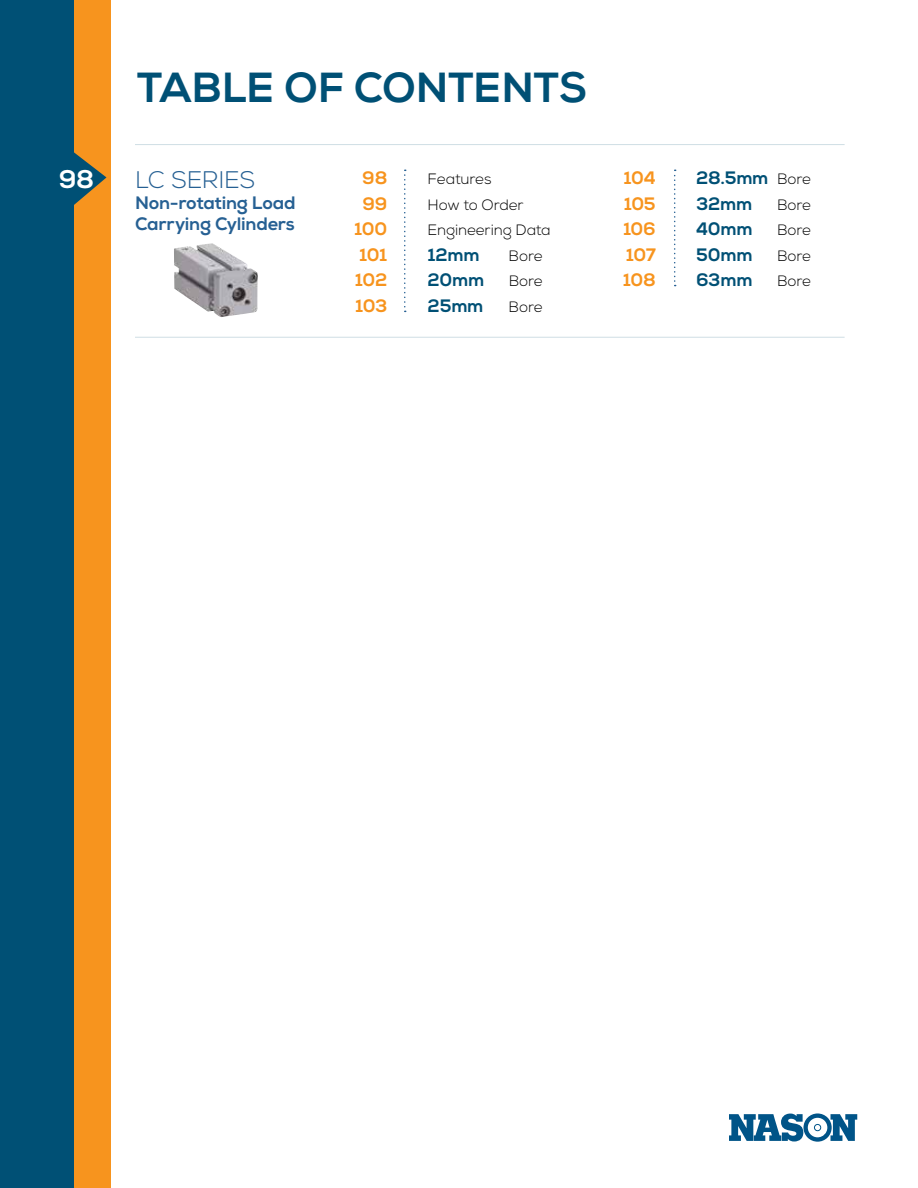
<style>
.page{position:relative;width:918px;height:1188px;background:#fff}
.page>*{position:absolute;margin:0;border:0;box-sizing:border-box;transform-origin:0 0}
.t1{font:800 42px "Nexa";letter-spacing:-.005em;color:#005075}
.t2{font:800 25.5px "Nexa";color:#fff}
.t3{font:300 24px "Nexa";letter-spacing:-.015em;color:#266093}
.t4{font:800 18px "Nexa";letter-spacing:-.01em;color:#005075}
.t5{font:800 18px/21px "Nexa";letter-spacing:-.015em;color:#266093}
.t6{font:800 18px "Nexa";letter-spacing:-.025em;color:#f7941e}
.t7{font:300 15px "Nexa";letter-spacing:-.005em;color:#000}
.s1{font-weight:300;font-size:15px;color:#000}
</style>
<div class="page">
<div style="left:74px;top:0;width:37px;height:1188px;background:#f7941e"></div>
<div style="left:0;top:0;width:74px;height:1188px;background:#005075"></div>
<svg style="left:729px;top:1113px;width:128px;height:29px"></svg>
<div style="left:814px;top:1124px;width:7px;height:7px;border:1px solid #005488;border-radius:50%"></div>
<svg style="left:404px;top:170px;width:2px;height:142px"></svg>
<svg style="left:74px;top:152px;width:33px;height:53px"></svg>
<svg style="left:674px;top:170px;width:2px;height:116px"></svg>
<hr style="left:135px;top:337px;width:710px;height:1px;background:#005075">
<hr style="left:135px;top:144px;width:710px;height:1px;background:#005075">
<img style="left:174px;top:243px;width:84px;height:74px">
<h1 class="t1" style="left:137px;top:61px;width:452px">TABLE OF CONTENTS</h1>
<h2 class="t2" style="left:59px;top:163px;width:37px">98</h2>
<p class="t6" style="left:624px;top:167px;width:34px">104</p>
<p class="t4" style="left:696px;top:167px;width:116px">28.5mm <span class="s1">Bore</span></p>
<p class="t6" style="left:624px;top:193px;width:34px">105</p>
<p class="t4" style="left:696px;top:193px;width:58px">32mm</p>
<p class="t7" style="left:777px;top:196px;width:35px">Bore</p>
<p class="t6" style="left:623px;top:218px;width:34px">106</p>
<p class="t4" style="left:696px;top:218px;width:58px">40mm</p>
<p class="t7" style="left:777px;top:221px;width:35px">Bore</p>
<p class="t6" style="left:626px;top:244px;width:31px">107</p>
<p class="t4" style="left:696px;top:244px;width:58px">50mm</p>
<p class="t7" style="left:777px;top:247px;width:35px">Bore</p>
<p class="t6" style="left:623px;top:269px;width:34px">108</p>
<p class="t4" style="left:696px;top:269px;width:58px">63mm</p>
<p class="t7" style="left:777px;top:272px;width:35px">Bore</p>
<h3 class="t3" style="left:135px;top:165px;width:122px">LC SERIES</h3>
<p class="t5" style="left:135px;top:192px;width:162px">Non-rotating Load<br>Carrying Cylinders</p>
<p class="t6" style="left:362px;top:167px;width:27px">98</p>
<p class="t7" style="left:428px;top:170px;width:65px">Features</p>
<p class="t6" style="left:362px;top:193px;width:26px">99</p>
<p class="t7" style="left:428px;top:196px;width:97px">How to Order</p>
<p class="t6" style="left:354px;top:218px;width:35px">100</p>
<p class="t7" style="left:428px;top:221px;width:125px">Engineering Data</p>
<p class="t6" style="left:359px;top:244px;width:30px">101</p>
<p class="t4" style="left:428px;top:244px;width:54px">12mm</p>
<p class="t7" style="left:509px;top:247px;width:35px">Bore</p>
<p class="t6" style="left:355px;top:269px;width:34px">102</p>
<p class="t4" style="left:428px;top:269px;width:58px">20mm</p>
<p class="t7" style="left:509px;top:272px;width:35px">Bore</p>
<p class="t6" style="left:355px;top:295px;width:34px">103</p>
<p class="t4" style="left:428px;top:295px;width:57px">25mm</p>
<p class="t7" style="left:509px;top:298px;width:35px">Bore</p>
</div>
